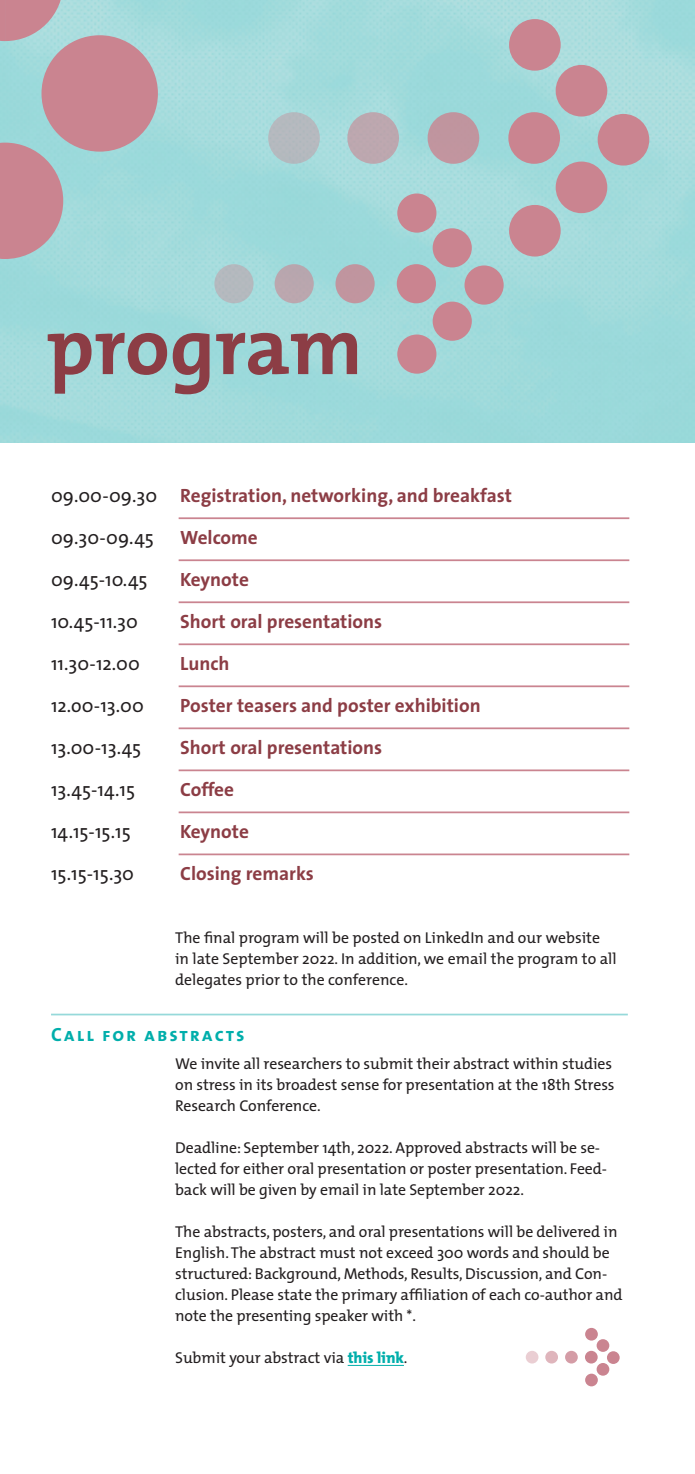
<style>
.page{position:relative;width:695px;height:1474px;background:#fff}
.page>*{position:absolute;margin:0;border:0;box-sizing:border-box;transform-origin:0 0}
.t1{font:700 81.2px "The Mix";color:#8c3d45}
.t2{font:700 19.25px "The Sans";color:#8c3d45}
.t3{font:19.25px "The Mix";color:#231f20}
.t4{font:19.25px "The Mix Bold Caps";letter-spacing:.1em;color:#00aeab}
.t5{font:15.75px/21px "The Mix";letter-spacing:-.005em;color:#231f20}
.s1{font-family:"The Mix";font-weight:400;color:#231f20}
.s2{font-weight:800;color:#00aeab}
</style>
<div class="page">
<img style="left:0;top:0;width:694px;height:443px">
<div style="left:347px;top:112px;width:52px;height:52px;background:#bca7af;border-radius:50%"></div>
<div style="left:268px;top:112px;width:52px;height:52px;background:#b4b9bf;border-radius:50%"></div>
<div style="left:427px;top:112px;width:52px;height:52px;background:#c0959f;border-radius:50%"></div>
<div style="left:508px;top:112px;width:52px;height:52px;background:#ca8490;border-radius:50%"></div>
<div style="left:597px;top:114px;width:52px;height:51px;background:#ca8490;border-radius:50%"></div>
<div style="left:555px;top:65px;width:52px;height:51px;background:#ca8490;border-radius:50%"></div>
<div style="left:509px;top:19px;width:51px;height:52px;background:#ca8490;border-radius:50%"></div>
<div style="left:555px;top:161px;width:52px;height:52px;background:#ca8490;border-radius:50%"></div>
<div style="left:509px;top:205px;width:51px;height:51px;background:#ca8490;border-radius:50%"></div>
<div style="left:274px;top:264px;width:40px;height:39px;background:#b9a6ae;border-radius:50%"></div>
<div style="left:335px;top:264px;width:39px;height:39px;background:#c0959f;border-radius:50%"></div>
<div style="left:396px;top:264px;width:40px;height:39px;background:#ca8490;border-radius:50%"></div>
<div style="left:464px;top:265px;width:39px;height:40px;background:#ca8490;border-radius:50%"></div>
<div style="left:432px;top:228px;width:39px;height:39px;background:#ca8490;border-radius:50%"></div>
<div style="left:397px;top:193px;width:39px;height:40px;background:#ca8490;border-radius:50%"></div>
<div style="left:214px;top:264px;width:39px;height:39px;background:#b4b9be;border-radius:50%"></div>
<div style="left:432px;top:301px;width:39px;height:40px;background:#ca8490;border-radius:50%"></div>
<div style="left:397px;top:334px;width:39px;height:40px;background:#ca8490;border-radius:50%"></div>
<svg style="left:545px;top:1350px;width:13px;height:13px"></svg>
<svg style="left:565px;top:1350px;width:12px;height:13px"></svg>
<div style="left:585px;top:1350px;width:12px;height:13px;background:#ca8490;border-radius:50%"></div>
<div style="left:607px;top:1351px;width:12px;height:12px;background:#ca8490;border-radius:50%"></div>
<div style="left:596px;top:1339px;width:13px;height:12px;background:#ca8490;border-radius:50%"></div>
<div style="left:585px;top:1327px;width:12px;height:13px;background:#ca8490;border-radius:50%"></div>
<svg style="left:525px;top:1350px;width:13px;height:13px"></svg>
<div style="left:596px;top:1362px;width:13px;height:13px;background:#ca8490;border-radius:50%"></div>
<div style="left:585px;top:1373px;width:12px;height:13px;background:#ca8490;border-radius:50%"></div>
<div style="left:41px;top:35px;width:117px;height:117px;background:#ca8490;border-radius:50%"></div>
<svg style="left:0;top:0;width:63px;height:41px;background:#c19ca5"></svg>
<svg style="left:0;top:143px;width:63px;height:116px;background:#c1949e"></svg>
<hr style="left:51px;top:1013px;width:576px;height:2px;background:#96d9da">
<hr style="left:347px;top:1364px;width:57px;height:1px;background:#00aeab">
<hr style="left:179px;top:517px;width:450px;height:2px;background:#ca8490">
<hr style="left:179px;top:559px;width:450px;height:2px;background:#ca8490">
<hr style="left:179px;top:601px;width:450px;height:2px;background:#ca8490">
<hr style="left:179px;top:643px;width:450px;height:2px;background:#ca8490">
<hr style="left:179px;top:685px;width:450px;height:2px;background:#ca8490">
<hr style="left:179px;top:727px;width:450px;height:2px;background:#ca8490">
<hr style="left:179px;top:769px;width:450px;height:2px;background:#ca8490">
<hr style="left:179px;top:811px;width:450px;height:2px;background:#ca8490">
<hr style="left:179px;top:853px;width:450px;height:2px;background:#ca8490">
<h1 class="t1" style="left:46px;top:279px;width:317px">program</h1>
<p class="t2" style="left:51px;top:479px;width:462px"><span class="s1">09.00-09.30</span> Registration, networking, and breakfast</p>
<p class="t3" style="left:51px;top:521px;width:104px">09.30-09.45</p>
<p class="t2" style="left:180px;top:521px;width:79px">Welcome</p>
<p class="t3" style="left:51px;top:563px;width:98px">09.45-10.45</p>
<p class="t2" style="left:180px;top:563px;width:70px">Keynote</p>
<p class="t3" style="left:51px;top:605px;width:88px">10.45-11.30</p>
<p class="t2" style="left:180px;top:605px;width:203px">Short oral presentations</p>
<p class="t3" style="left:51px;top:647px;width:90px">11.30-12.00</p>
<p class="t2" style="left:180px;top:647px;width:51px">Lunch</p>
<p class="t3" style="left:51px;top:689px;width:94px">12.o0-13.00</p>
<p class="t2" style="left:180px;top:689px;width:302px">Poster teasers and poster exhibition</p>
<p class="t3" style="left:51px;top:731px;width:92px">13.00-13.45</p>
<p class="t2" style="left:180px;top:731px;width:203px">Short oral presentations</p>
<p class="t3" style="left:51px;top:773px;width:85px">13.45-14.15</p>
<p class="t2" style="left:180px;top:773px;width:55px">Coffee</p>
<p class="t3" style="left:51px;top:815px;width:81px">14.15-15.15</p>
<p class="t2" style="left:180px;top:815px;width:70px">Keynote</p>
<p class="t3" style="left:51px;top:857px;width:84px">15.15-15.30</p>
<p class="t2" style="left:180px;top:857px;width:135px">Closing remarks</p>
<p class="t5" style="left:175px;top:926px;width:443px">The final program will be posted on LinkedIn and our website in late September 2022. In addition, we email the program to all delegates prior to the conference.</p>
<p class="t4" style="left:51px;top:1018px;width:195px">Call for abstracts</p>
<p class="t5" style="left:175px;top:1052px;width:441px">We invite all researchers to submit their abstract within studies on stress in its broadest sense for presentation at the 18th Stress<br>Research Conference.</p>
<p class="t5" style="left:175px;top:1136px;width:433px">Deadline: September 14th, 2022. Approved abstracts will be se&shy;lected for either oral presentation or poster presentation. Feed&shy;back will be given by email in late September 2022.</p>
<p class="t5" style="left:175px;top:1220px;width:449px">The abstracts, posters, and oral presentations will be delivered in English. The abstract must not exceed 300 words and should be structured: Background, Methods, Results, Discussion, and Con&shy;clusion. Please state the primary affiliation of each co-author and note the presenting speaker with *.</p>
<p class="t5" style="left:175px;top:1346px;width:234px">Submit your abstract via <span class="s2">this link</span>.</p>
</div>
